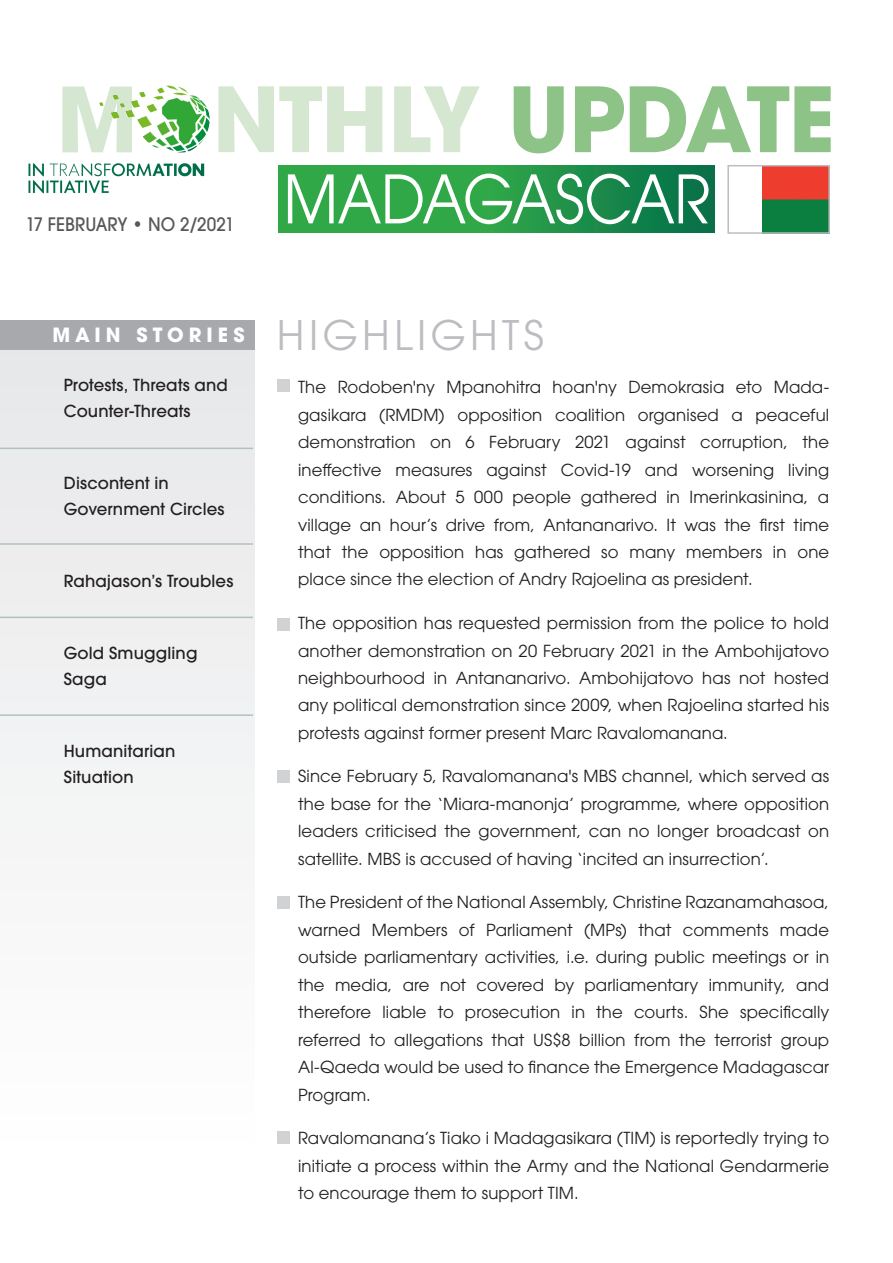
<style>
.page{position:relative;width:893px;height:1263px;background:#fff}
.page>*{position:absolute;margin:0;border:0;box-sizing:border-box;transform-origin:0 0}
.t1{font:700 88.95px "ITC Avant Garde Pro";letter-spacing:-.02em;color:#d5e7d1}
.t2{font:66.15px "ITC Avant Garde Pro";letter-spacing:-.015em;color:#fff;scale:.9 1}
.CONTENTS_no_space_ab{font:40.5px "ITC Avant Garde Pro";letter-spacing:.11em;color:#bcbdc0}
.SUBHEAD_LEVEL_1{font:700 19.5px "ITC Avant Garde Pro";letter-spacing:.26em;color:#fff}
.t3{font:500 18.45px "ITC Avant Garde Pro";color:#57585a;scale:.93 1}
.CONTENTS_no_space_ab-2{font:16.5px/27.5px "ITC Avant Garde Pro";letter-spacing:.01em;color:#231f20}
.CONTENTS_no_space_ab-3{font:500 16.5px/25.5px "ITC Avant Garde Pro";letter-spacing:.01em;color:#231f20}
.s1{color:#8dc387}
</style>
<div class="page">
<img style="left:28px;top:163px;width:177px;height:31px">
<img style="left:142px;top:85px;width:68px;height:68px">
<img style="left:99px;top:92px;width:54px;height:36px">
<div style="left:279px;top:166px;width:435px;height:67px;background:linear-gradient(to right,#3bb748,#0d7a49)"></div>
<img style="left:762px;top:168px;width:65px;height:63px">
<div style="left:727px;top:165px;width:103px;height:69px;border:2px solid #bcbdc0"></div>
<div style="left:0;top:345px;width:254px;height:918px;background:#f4f5f5"></div>
<div style="left:0;top:320px;width:254px;height:29px;background:#a8a9ad"></div>
<hr style="left:0;top:448px;width:253px;height:1px;background:#b1c3b6">
<hr style="left:0;top:543px;width:253px;height:2px;background:#b1c3b6">
<hr style="left:0;top:617px;width:253px;height:1px;background:#b1c3b6">
<hr style="left:0;top:714px;width:253px;height:2px;background:#b1c3b6">
<div style="left:278px;top:379px;width:12px;height:12px;background:#d1d2d4"></div>
<div style="left:278px;top:618px;width:12px;height:12px;background:#d1d2d4"></div>
<div style="left:278px;top:770px;width:12px;height:12px;background:#d1d2d4"></div>
<div style="left:278px;top:896px;width:12px;height:13px;background:#d1d2d4"></div>
<div style="left:278px;top:1131px;width:12px;height:13px;background:#d1d2d4"></div>
<h1 class="t1" style="left:57px;top:60px;width:780px">M NTHLY <span class="s1">UPDATE</span></h1>
<p class="t3" style="left:26px;top:213px;width:226px">17 FEBRUARY • NO 2/2021</p>
<h2 class="t2" style="left:283px;top:158px;width:476px">MADAGASCAR</h2>
<p class="SUBHEAD_LEVEL_1" style="left:52px;top:321px;width:194px">MAIN STORIES</p>
<p class="CONTENTS_no_space_ab" style="left:277px;top:310px;width:269px">HIGHLIGHTS</p>
<p class="CONTENTS_no_space_ab-2" style="left:298px;top:373px;width:533px">The Rodoben'ny Mpanohitra hoan'ny Demokrasia eto Mada-</p>
<p class="CONTENTS_no_space_ab-2" style="left:298px;top:401px;width:533px">gasikara (RMDM) opposition coalition organised a peaceful demonstration on 6 February 2021 against corruption, the</p>
<p class="CONTENTS_no_space_ab-2" style="left:298px;top:456px;width:533px;text-align:justify">ineffective measures against Covid-19 and worsening living conditions. About 5 000 people gathered in Imerinkasinina, a village an hour’s drive from, Antananarivo. It was the first time</p>
<p class="CONTENTS_no_space_ab-2" style="left:298px;top:538px;width:533px">that the opposition has gathered so many members in one</p>
<p class="CONTENTS_no_space_ab-2" style="left:298px;top:565px;width:456px">place since the election of Andry Rajoelina as president.</p>
<p class="CONTENTS_no_space_ab-2" style="left:298px;top:609px;width:533px;text-align:justify">The opposition has requested permission from the police to hold another demonstration on 20 February 2021 in the Ambohijatovo neighbourhood in Antananarivo. Ambohijatovo has not hosted any political demonstration since 2009, when Rajoelina started his protests against former present Marc Ravalomanana.</p>
<p class="CONTENTS_no_space_ab-2" style="left:298px;top:762px;width:533px;text-align:justify">Since February 5, Ravalomanana's MBS channel, which served as the base for the ‘Miara-manonja’ programme, where opposition leaders criticised the government, can no longer broadcast on satellite. MBS is accused of having ‘incited an insurrection’.</p>
<p class="CONTENTS_no_space_ab-2" style="left:298px;top:888px;width:533px">The President of the National Assembly, Christine Razanamahasoa, warned Members of Parliament (MPs) that comments made</p>
<p class="CONTENTS_no_space_ab-2" style="left:298px;top:943px;width:533px">outside parliamentary activities, i.e. during public meetings or in</p>
<p class="CONTENTS_no_space_ab-2" style="left:298px;top:971px;width:533px">the media, are not covered by parliamentary immunity, and therefore liable to prosecution in the courts. She specifically</p>
<p class="CONTENTS_no_space_ab-2" style="left:298px;top:1026px;width:533px">referred to allegations that US$8 billion from the terrorist group</p>
<p class="CONTENTS_no_space_ab-2" style="left:298px;top:1053px;width:533px">Al-Qaeda would be used to finance the Emergence Madagascar<br>Program.</p>
<p class="CONTENTS_no_space_ab-2" style="left:298px;top:1124px;width:533px;text-align:justify">Ravalomanana’s Tiako i Madagasikara (TIM) is reportedly trying to initiate a process within the Army and the National Gendarmerie to encourage them to support TIM.</p>
<p class="CONTENTS_no_space_ab-3" style="left:64px;top:372px;width:166px">Protests, Threats and<br>Counter-Threats</p>
<p class="CONTENTS_no_space_ab-3" style="left:64px;top:470px;width:162px">Discontent in<br>Government Circles</p>
<p class="CONTENTS_no_space_ab-3" style="left:64px;top:568px;width:171px">Rahajason’s Troubles</p>
<p class="CONTENTS_no_space_ab-3" style="left:64px;top:640px;width:135px">Gold Smuggling<br>Saga</p>
<p class="CONTENTS_no_space_ab-3" style="left:64px;top:738px;width:113px">Humanitarian<br>Situation</p>
</div>
